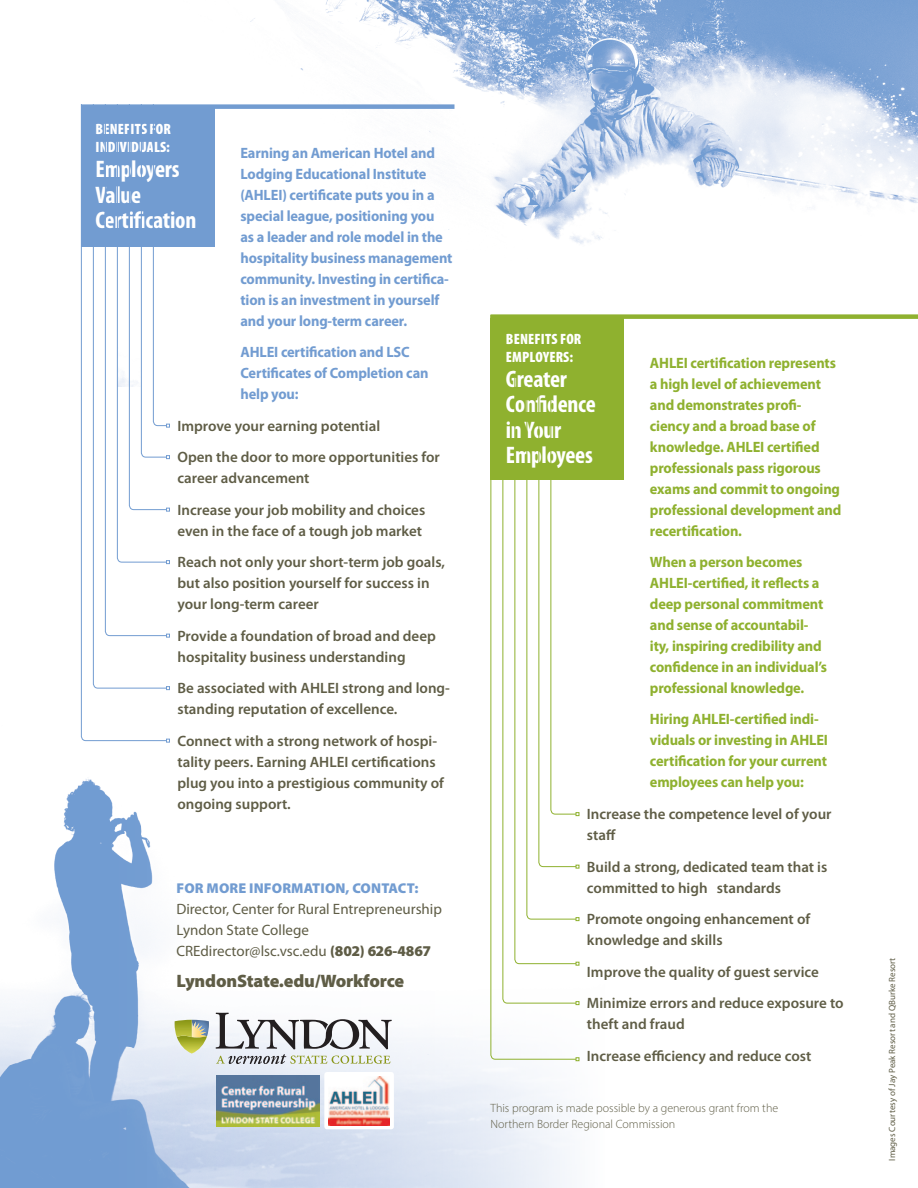
<style>
.page{position:relative;width:918px;height:1188px;background:#fff}
.page>*{position:absolute;margin:0;border:0;box-sizing:border-box;transform-origin:0 0}
.t1{font:700 condensed 24px/25.5px "Myriad Pro";letter-spacing:-.01em;color:#fff}
.t2{font:900 18px "Myriad Pro";letter-spacing:-.015em;color:#5f5d46}
.t3{font:600 15px/21px "Myriad Pro";color:#5f5d46}
.t4{font:700 15px/21px "Myriad Pro";letter-spacing:-.01em;color:#8fb12f;scale:.96 1}
.t5{font:700 15px/21px "Myriad Pro";letter-spacing:-.01em;color:#729cd1;scale:.96 1}
.t6{font:15px/21px "Myriad Pro";color:#5f5d46}
.t7{font:900 condensed 15px/18px "Myriad Pro";letter-spacing:.01em;color:#fff}
.t8{font:900 14.25px "Myriad Pro";letter-spacing:.01em;color:#729cd1}
.t9{font:300 12px/16.5px "Myriad Pro";color:#5f5d46}
.t10{font:9px "Myriad Pro";color:#5f5d46}
.s1{font-weight:900}
</style>
<div class="page">
<img style="left:250px;top:0;width:668px;height:244px">
<img style="left:0;top:724px;width:580px;height:464px">
<div style="left:81px;top:108px;width:134px;height:139px;background:#729cd1"></div>
<div style="left:491px;top:318px;width:133px;height:162px;background:#8fb12f"></div>
<div style="left:81px;top:104px;width:373px;height:5px;background:#729cd1"></div>
<div style="left:490px;top:314px;width:428px;height:5px;background:#8fb12f"></div>
<svg style="left:490px;top:314px;width:87px;height:746px"></svg>
<svg style="left:576px;top:1057px;width:3px;height:4px"></svg>
<svg style="left:502px;top:385px;width:75px;height:619px"></svg>
<svg style="left:576px;top:1001px;width:3px;height:4px"></svg>
<svg style="left:514px;top:377px;width:65px;height:589px"></svg>
<svg style="left:81px;top:104px;width:86px;height:637px"></svg>
<svg style="left:166px;top:739px;width:4px;height:3px"></svg>
<svg style="left:93px;top:104px;width:77px;height:586px"></svg>
<div style="left:324px;top:1072px;width:70px;height:57px;background:#fff;border-radius:3px"></div>
<img style="left:329px;top:1076px;width:60px;height:50px">
<img style="left:216px;top:1076px;width:103px;height:51px">
<svg style="left:175px;top:1020px;width:34px;height:34px"></svg>
<svg style="left:215px;top:1013px;width:177px;height:51px"></svg>
<p class="t7" style="left:96px;top:119px;width:77px">BENEFITS FOR<br>INDIVIDUALS:</p>
<h1 class="t1" style="left:95px;top:156px;width:102px">Employers<br>Value<br>Certification</h1>
<p class="t5" style="left:240px;top:141px;width:222px">Earning an American Hotel and<br>Lodging Educational Institute (AHLEI) certificate puts you in a special league, positioning you<br>as a leader and role model in the hospitality business management community. Investing in certifica&shy;tion is an investment in yourself and your long-term career.</p>
<p class="t5" style="left:240px;top:341px;width:197px">AHLEI certification and LSC<br>Certificates of Completion can help you:</p>
<p class="t3" style="left:177px;top:409px;width:264px;line-height:31.5px">Improve your earning potential<br>Open the door to more opportunities for</p>
<p class="t3" style="left:177px;top:462px;width:249px;line-height:31.5px">career advancement<br>Increase your job mobility and choices</p>
<p class="t3" style="left:177px;top:514px;width:269px;line-height:31.5px">even in the face of a tough job market<br>Reach not only your short-term job goals,</p>
<p class="t3" style="left:177px;top:572px;width:254px">but also position yourself for success in your long-term career</p>
<p class="t3" style="left:177px;top:625px;width:260px">Provide a foundation of broad and deep hospitality business understanding</p>
<p class="t3" style="left:177px;top:677px;width:274px">Be associated with AHLEI strong and long&shy;standing reputation of excellence.</p>
<p class="t3" style="left:177px;top:730px;width:268px">Connect with a strong network of hospi&shy;tality peers. Earning AHLEI certifications plug you into a prestigious community of ongoing support.</p>
<p class="t8" style="left:177px;top:880px;width:243px">FOR MORE INFORMATION, CONTACT:</p>
<p class="t6" style="left:176px;top:898px;width:267px">Director, Center for Rural Entrepreneurship<br>Lyndon State College<br>CREdirector@lsc.vsc.edu <span class="s1">(802) 626-4867</span></p>
<p class="t2" style="left:176px;top:971px;width:229px">LYNDONSTATE.EDU/WORKFORCE</p>
<p class="t7" style="left:506px;top:329px;width:77px">BENEFITS FOR<br>EMPLOYERS:</p>
<h1 class="t1" style="left:506px;top:366px;width:92px">Greater<br>Confidence in Your<br>Employees</h1>
<p class="t4" style="left:650px;top:351px;width:201px">AHLEI certification represents a high level of achievement and demonstrates profi&shy;ciency and a broad base of knowledge. AHLEI certified professionals pass rigorous exams and commit to ongoing professional development and recertification.</p>
<p class="t4" style="left:650px;top:551px;width:186px">When a person becomes<br>AHLEI-certified, it reflects a deep personal commitment and sense of accountabil&shy;ity, inspiring credibility and confidence in an individual’s professional knowledge.</p>
<p class="t4" style="left:650px;top:708px;width:187px">Hiring AHLEI-certified indi&shy;viduals or investing in AHLEI certification for your current employees can help you:</p>
<p class="t3" style="left:587px;top:803px;width:246px">Increase the competence level of your staff</p>
<p class="t3" style="left:587px;top:856px;width:242px">Build a strong, dedicated team that is committed to high standards</p>
<p class="t3" style="left:587px;top:908px;width:225px">Promote ongoing enhancement of knowledge and skills</p>
<p class="t3" style="left:587px;top:955px;width:258px;line-height:31.5px">Improve the quality of guest service<br>Minimize errors and reduce exposure to</p>
<p class="t3" style="left:587px;top:1008px;width:226px;line-height:31.5px">theft and fraud<br>Increase efficiency and reduce cost</p>
<p class="t9" style="left:490px;top:1099px;width:289px">This program is made possible by a generous grant from the<br>Northern Border Regional Commission</p>
<p class="t10" style="left:886px;top:1161px;width:205px;rotate:-90deg">Images Courtesy of Jay Peak Resort and QBurke Resort</p>
</div>
